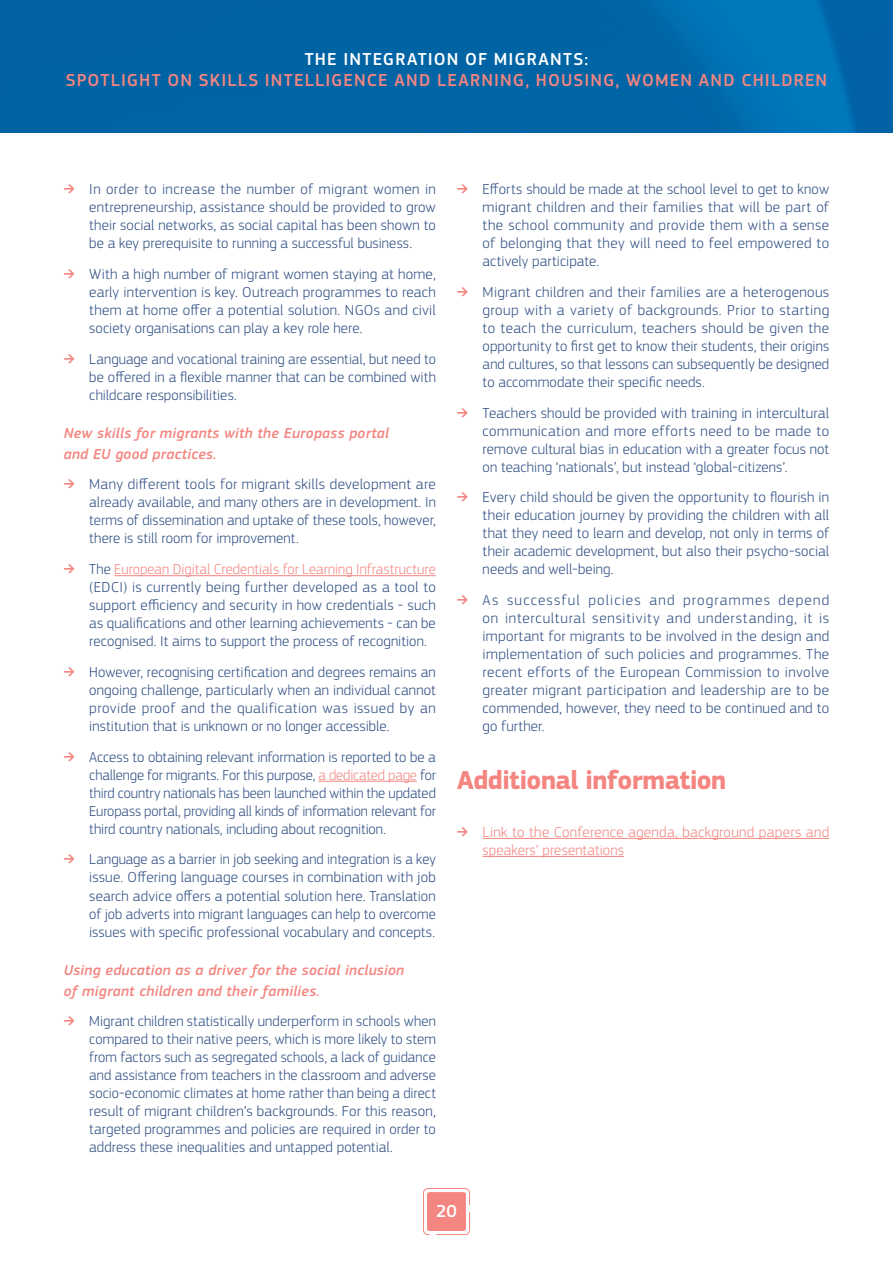
<style>
.page{position:relative;width:893px;height:1263px;background:#fff}
.page>*{position:absolute;margin:0;border:0;box-sizing:border-box;transform-origin:0 0}
.H4_Pink{font:700 27px "EC Square Sans Pro";letter-spacing:-.02em;color:#f48580}
.t1{font:500 18px "EC Square Sans Pro";letter-spacing:.065em;color:#f48580}
.t2{font:500 18px "EC Square Sans Pro";letter-spacing:.065em;color:#fff}
.t3{font:300 15px/18px "EC Square Sans Pro";letter-spacing:.005em;color:#2e4e82;text-align:justify}
.H4_Subtitle_salmon_i{font:italic 500 15px/21px "EC Square Sans Pro";letter-spacing:.02em;color:#f48580}
.t4{font:300 15px/18px "EC Square Sans Pro";letter-spacing:.015em;color:#f48580}
.s1{font-weight:400;color:#f48580}
.s2{color:#f48580}
.s3{font-weight:400}
</style>
<div class="page">
<svg style="left:0;top:0;width:893px;height:133px;background:#0066a7"></svg>
<svg style="left:423px;top:1188px;width:47px;height:47px"></svg>
<hr style="left:114px;top:575px;width:322px;height:1px;background:#f48580">
<hr style="left:318px;top:781px;width:99px;height:1px;background:#f48580">
<hr style="left:483px;top:838px;width:346px;height:1px;background:#f48580">
<hr style="left:483px;top:856px;width:141px;height:1px;background:#f48580">
<p class="t2" style="left:305px;top:48px;width:285px">THE INTEGRATION OF MIGRANTS:</p>
<p class="t1" style="left:66px;top:70px;width:763px">SPOTLIGHT ON SKILLS INTELLIGENCE AND LEARNING, HOUSING, WOMEN AND CHILDREN</p>
<p class="t3" style="left:89px;top:180px;width:348px;text-indent:-26px"><span class="s1">➔</span> In order to increase the number of migrant women in entrepreneurship, assistance should be provided to grow their social networks, as social capital has been shown to be a key prerequisite to running a successful business.</p>
<p class="t3" style="left:89px;top:265px;width:348px;text-indent:-26px"><span class="s1">➔</span> With a high number of migrant women staying at home, early intervention is key. Outreach programmes to reach them at home offer a potential solution. NGOs and civil society organisations can play a key role here.</p>
<p class="t3" style="left:89px;top:350px;width:348px;text-indent:-26px"><span class="s1">➔</span> Language and vocational training are essential, but need to be offered in a flexible manner that can be combined with childcare responsibilities.</p>
<p class="H4_Subtitle_salmon_i" style="left:64px;top:422px;width:327px">New skills for migrants with the Europass portal and EU good practices.</p>
<p class="t3" style="left:89px;top:475px;width:348px;text-indent:-26px"><span class="s1">➔</span> Many different tools for migrant skills development are already available, and many others are in development. In terms of dissemination and uptake of these tools, however, there is still room for improvement.</p>
<p class="t3" style="left:89px;top:560px;width:348px;text-indent:-26px"><span class="s1">➔</span> The <span class="s2">European Digital Credentials for Learning Infrastructure </span>(EDCI) is currently being further developed as a tool to support efficiency and security in how credentials - such as qualifications and other learning achievements - can be recognised. It aims to support the process of recognition.</p>
<p class="t3" style="left:89px;top:663px;width:348px;text-indent:-26px"><span class="s1">➔</span> However, recognising certification and degrees remains an ongoing challenge, particularly when an individual cannot provide proof and the qualification was issued by an institution that is unknown or no longer accessible.</p>
<p class="t3" style="left:89px;top:748px;width:348px;text-indent:-26px"><span class="s1">➔</span> Access to obtaining relevant information is reported to be a challenge for migrants. For this purpose, <span class="s2">a dedicated page</span> for third country nationals has been launched within the updated Europass portal, providing all kinds of information relevant for third country nationals, including about recognition.</p>
<p class="t3" style="left:89px;top:850px;width:348px;text-indent:-26px"><span class="s1">➔</span> Language as a barrier in job seeking and integration is a key issue. Offering language courses in combination with job search advice offers a potential solution here. Translation of job adverts into migrant languages can help to overcome issues with specific professional vocabulary and concepts.</p>
<p class="H4_Subtitle_salmon_i" style="left:64px;top:959px;width:342px">Using education as a driver for the social inclusion of migrant children and their families.</p>
<p class="t3" style="left:89px;top:1012px;width:348px;text-indent:-26px"><span class="s1">➔</span> Migrant children statistically underperform in schools when compared to their native peers, which is more likely to stem from factors such as segregated schools, a lack of guidance and assistance from teachers in the classroom and adverse socio-economic climates at home rather than being a direct result of migrant children’s backgrounds. For this reason, targeted programmes and policies are required in order to address these inequalities and untapped potential.</p>
<p class="t3" style="left:483px;top:180px;width:348px;text-indent:-26px"><span class="s1">➔</span> Efforts should be made at the school level to get to know migrant children and their families that will be part of the school community and provide them with a sense of belonging that they will need to feel empowered to actively participate.</p>
<p class="t3" style="left:483px;top:283px;width:348px;text-indent:-26px"><span class="s1">➔</span> Migrant children and their families are a heterogenous group with a variety of backgrounds. Prior to starting to teach the curriculum, teachers should be given the opportunity to first get to know their students, their origins and cultures, so that lessons can subsequently be designed to accommodate their specific needs.</p>
<p class="t3" style="left:483px;top:404px;width:348px;text-indent:-26px"><span class="s1">➔</span> Teachers should be provided with training in intercultural communication and more efforts need to be made to remove cultural bias in education with a greater focus not on teaching ‘nationals’, but instead ‘global-citizens’.</p>
<p class="t3" style="left:483px;top:488px;width:348px;text-indent:-26px"><span class="s1">➔</span> Every child should be given the opportunity to flourish in their education journey by providing the children with all that they need to learn and develop, not only in terms of their academic development, but also their psycho-social needs and well-being.</p>
<p class="t3" style="left:483px;top:591px;width:348px;text-indent:-26px"><span class="s1">➔</span> As successful policies and programmes depend on intercultural sensitivity and understanding, it is important for migrants to be involved in the design and implementation of such policies and programmes. The recent efforts of the European Commission to involve greater migrant participation and leadership are to be commended, however, they need to be continued and to go further.</p>
<p class="H4_Pink" style="left:457px;top:764px;width:271px">Additional information</p>
<p class="t4" style="left:483px;top:823px;width:348px;text-indent:-26px"><span class="s3">➔</span> Link to the Conference agenda, background papers and speakers’ presentations</p>
<p class="t2" style="left:436px;top:1201px;width:22px">20</p>
</div>
